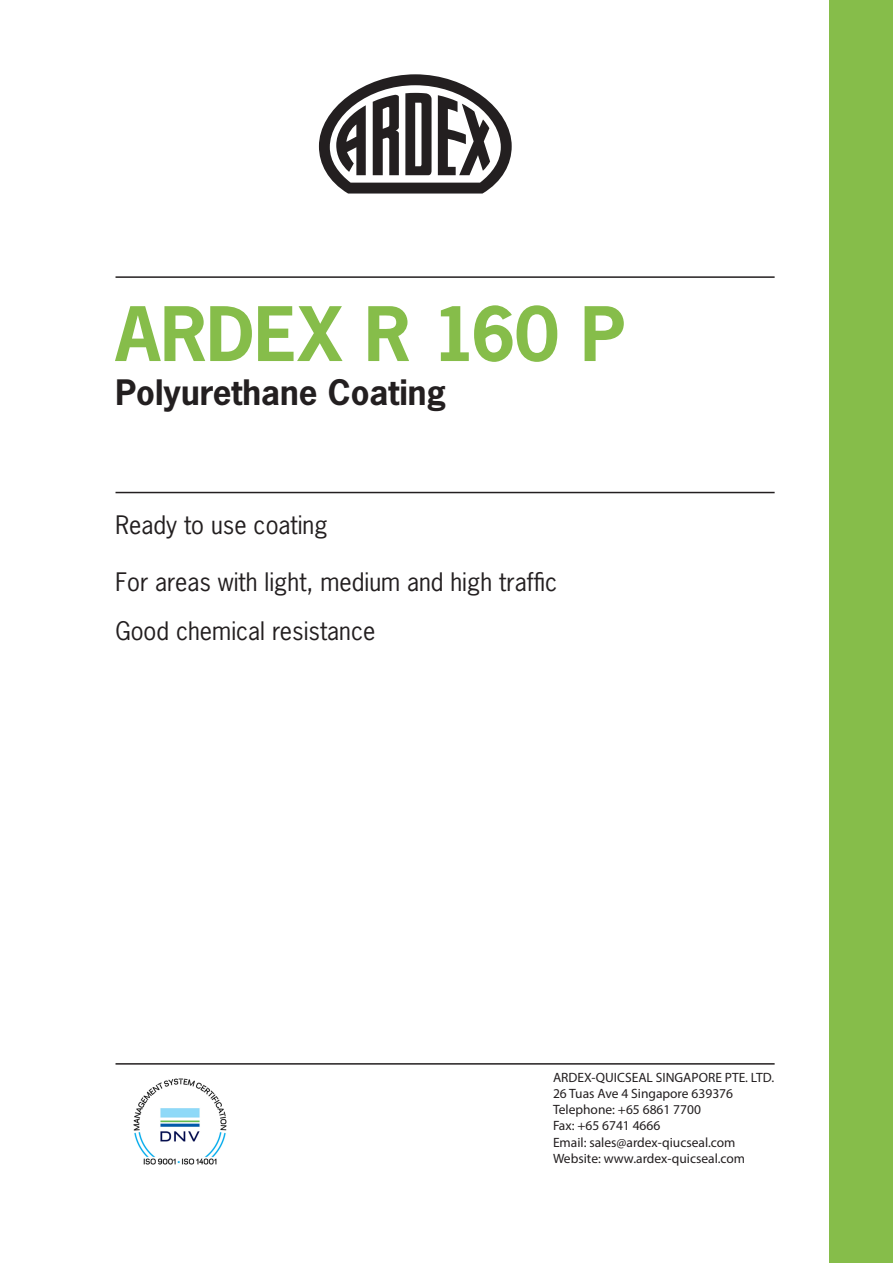
<style>
.page{position:relative;width:893px;height:1263px;background:#fff}
.page>*{position:absolute;margin:0;border:0;box-sizing:border-box;transform-origin:0 0}
.t1{font:700 70.5px "News Gothic Std";letter-spacing:-.005em;color:#86bd4a}
.t2{font:700 33px "News Gothic Std";color:#231f20}
.t3{font:24px "News Gothic Std";color:#231f20}
.addresses{font:13.5px "Myriad Pro";color:#231f20}
</style>
<div class="page">
<svg style="left:319px;top:74px;width:193px;height:120px"></svg>
<hr style="left:116px;top:276px;width:659px;height:2px;background:#231f20">
<hr style="left:116px;top:492px;width:659px;height:1px;background:#231f20">
<hr style="left:116px;top:1063px;width:659px;height:1px;background:#231f20">
<div style="left:829px;top:0;width:64px;height:1263px;background:#86bd4a"></div>
<img style="left:133px;top:1078px;width:94px;height:87px">
<p class="t1" style="left:116px;top:288px;width:511px">ARDEX R 160 P</p>
<p class="t2" style="left:116px;top:370px;width:332px">Polyurethane Coating</p>
<p class="t3" style="left:116px;top:509px;width:214px">Ready to use coating</p>
<p class="t3" style="left:116px;top:567px;width:443px">For areas with light, medium and high traffic</p>
<p class="t3" style="left:116px;top:616px;width:261px">Good chemical resistance</p>
<p class="addresses" style="left:553px;top:1069px;width:223px">ARDEX-QUICSEAL SINGAPORE PTE. LTD.</p>
<p class="addresses" style="left:553px;top:1085px;width:182px">26 Tuas Ave 4 Singapore 639376</p>
<p class="addresses" style="left:553px;top:1101px;width:149px">Telephone: +65 6861 7700</p>
<p class="addresses" style="left:553px;top:1117px;width:109px">Fax: +65 6741 4666</p>
<p class="addresses" style="left:553px;top:1134px;width:184px">Email: sales@ardex-qiucseal.com</p>
<p class="addresses" style="left:553px;top:1150px;width:194px">Website: www.ardex-quicseal.com</p>
</div>
